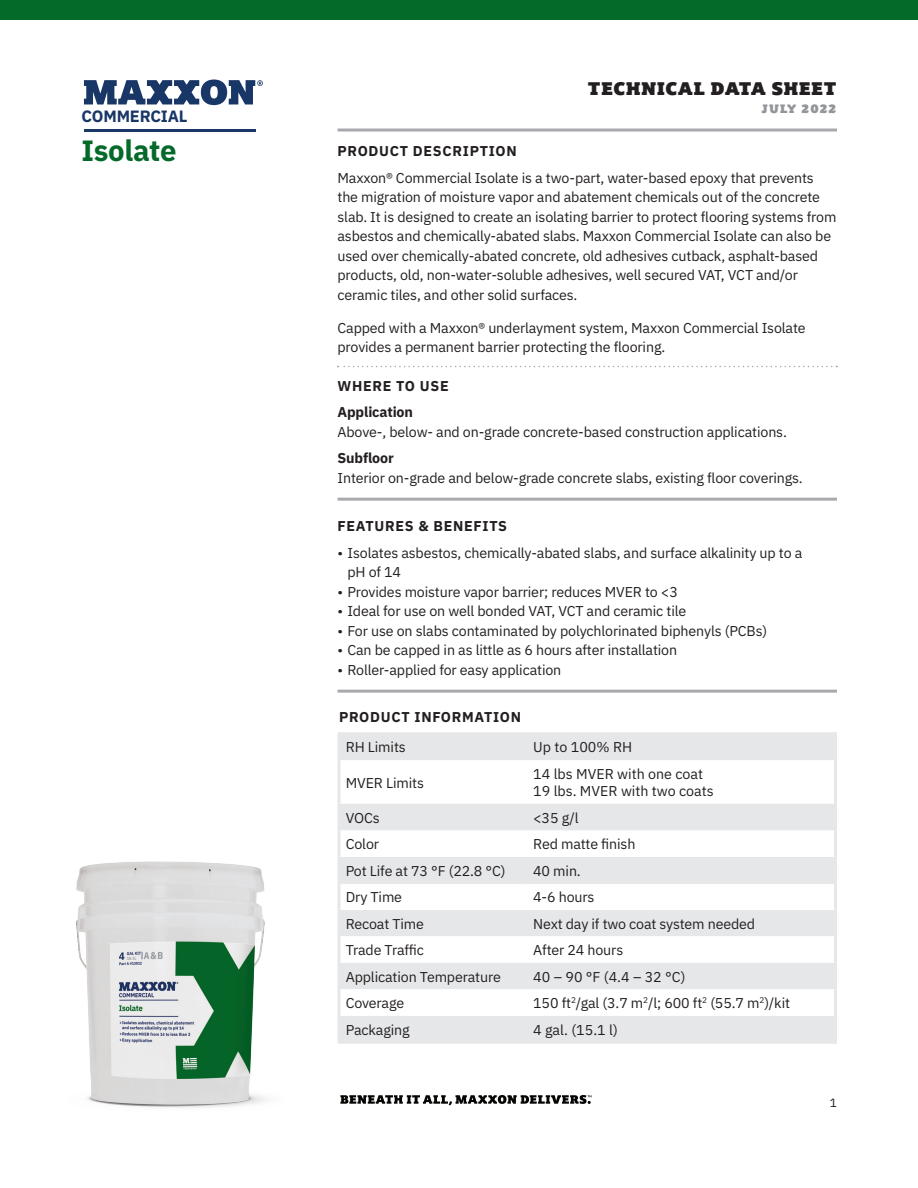
<style>
.page{position:relative;width:918px;height:1188px;background:#fff}
.page>*{position:absolute;margin:0;border:0;box-sizing:border-box;transform-origin:0 0}
.t1{font:700 29.25px "IBM Plex Sans";letter-spacing:-.01em;color:#046a29}
.t2{font:18px "Plume Ad";letter-spacing:.045em;color:#231f20}
.t3{font:700 16.35px "IBM Plex Sans";letter-spacing:-.01em;color:#183666}
.Body_Text__9_5_13__L{font:14.25px/19.5px "IBM Plex Sans";letter-spacing:-.01em;color:#231f20}
.Body_Text_Table__9_5{font:14.25px "IBM Plex Sans";letter-spacing:-.01em;color:#231f20}
.Body_Text_9_5_13pt{font:14.25px "IBM Plex Sans";letter-spacing:-.01em;color:#231f20}
.Body_Bulleted_Text{font:14.25px "IBM Plex Sans";letter-spacing:-.01em;color:#231f20}
.Body_All_Caps_Bold_T{font:700 14.25px "IBM Plex Sans";letter-spacing:.05em;color:#231f20}
.Body_Bulleted_Text-2{font:700 14.25px "IBM Plex Sans";letter-spacing:-.01em;color:#231f20}
.Body_Text__9_5_13__L-2{font:700 14.25px "IBM Plex Sans";letter-spacing:.05em;color:#231f20}
.t4{font:12px "Plume Ad";letter-spacing:.095em;color:#939598}
.t5{font:12px "IBM Plex Sans";color:#231f20}
</style>
<div class="page">
<svg style="left:338px;top:366px;width:499px;height:1px"></svg>
<img style="left:76px;top:861px;width:190px;height:247px">
<hr style="left:338px;top:129px;width:499px;height:3px;background:#a8a9ad">
<svg style="left:340px;top:1095px;width:251px;height:11px"></svg>
<hr style="left:338px;top:498px;width:499px;height:3px;background:#a8a9ad">
<hr style="left:338px;top:690px;width:499px;height:3px;background:#a8a9ad">
<div style="left:340px;top:732px;width:494px;height:309px;background:#e6e7e9"></div>
<svg style="left:340px;top:760px;width:494px;height:256px"></svg>
<div style="left:340px;top:804px;width:494px;height:26px;background:#e6e7e9"></div>
<hr style="left:338px;top:732px;width:2px;height:28px;background:#e6e7e9">
<hr style="left:834px;top:732px;width:3px;height:28px;background:#e6e7e9">
<hr style="left:338px;top:760px;width:2px;height:44px;background:#e6e7e9">
<hr style="left:834px;top:760px;width:3px;height:44px;background:#e6e7e9">
<hr style="left:338px;top:804px;width:2px;height:26px;background:#e6e7e9">
<hr style="left:834px;top:804px;width:3px;height:26px;background:#e6e7e9">
<hr style="left:338px;top:830px;width:2px;height:27px;background:#e6e7e9">
<hr style="left:834px;top:830px;width:3px;height:27px;background:#e6e7e9">
<hr style="left:338px;top:857px;width:2px;height:26px;background:#e6e7e9">
<hr style="left:834px;top:857px;width:3px;height:26px;background:#e6e7e9">
<hr style="left:340px;top:883px;width:186px;height:1px;background:#e6e7e9">
<hr style="left:526px;top:883px;width:308px;height:1px;background:#e6e7e9">
<hr style="left:338px;top:883px;width:2px;height:27px;background:#e6e7e9">
<hr style="left:834px;top:883px;width:3px;height:27px;background:#e6e7e9">
<hr style="left:338px;top:910px;width:2px;height:26px;background:#e6e7e9">
<hr style="left:834px;top:910px;width:3px;height:26px;background:#e6e7e9">
<hr style="left:338px;top:936px;width:2px;height:27px;background:#e6e7e9">
<hr style="left:834px;top:936px;width:3px;height:27px;background:#e6e7e9">
<hr style="left:338px;top:963px;width:2px;height:26px;background:#e6e7e9">
<hr style="left:834px;top:963px;width:3px;height:26px;background:#e6e7e9">
<hr style="left:338px;top:989px;width:2px;height:27px;background:#e6e7e9">
<hr style="left:834px;top:989px;width:3px;height:27px;background:#e6e7e9">
<hr style="left:338px;top:1016px;width:2px;height:25px;background:#e6e7e9">
<hr style="left:834px;top:1016px;width:3px;height:25px;background:#e6e7e9">
<hr style="left:338px;top:1041px;width:188px;height:3px;background:#e6e7e9">
<hr style="left:526px;top:1041px;width:311px;height:3px;background:#e6e7e9">
<div style="left:0;top:0;width:918px;height:20px;background:#046a29"></div>
<hr style="left:84px;top:129px;width:171px;height:2px;background:#183666">
<svg style="left:84px;top:80px;width:179px;height:25px"></svg>
<p class="t3" style="left:82px;top:104px;width:108px">COMMERCIAL</p>
<h1 class="t1" style="left:82px;top:127px;width:97px">Isolate</h1>
<p class="t2" style="left:588px;top:77px;width:250px">TECHNICAL DATA SHEET</p>
<p class="t4" style="left:762px;top:101px;width:76px">JULY 2022</p>
<p class="Body_All_Caps_Bold_T" style="left:338px;top:140px;width:181px">PRODUCT DESCRIPTION</p>
<p class="Body_Text__9_5_13__L" style="left:338px;top:167px;width:500px">Maxxon® Commercial Isolate is a two-part, water-based epoxy that prevents the migration of moisture vapor and abatement chemicals out of the concrete slab. It is designed to create an isolating barrier to protect flooring systems from asbestos and chemically-abated slabs. Maxxon Commercial Isolate can also be used over chemically-abated concrete, old adhesives cutback, asphalt-based products, old, non-water-soluble adhesives, well secured VAT, VCT and/or ceramic tiles, and other solid surfaces.</p>
<p class="Body_Text__9_5_13__L" style="left:338px;top:317px;width:470px">Capped with a Maxxon® underlayment system, Maxxon Commercial Isolate provides a permanent barrier protecting the flooring.</p>
<p class="Body_Text__9_5_13__L-2" style="left:338px;top:375px;width:113px">WHERE TO USE</p>
<p class="Body_Bulleted_Text-2" style="left:338px;top:401px;width:77px">Application</p>
<p class="Body_Bulleted_Text" style="left:338px;top:421px;width:451px">Above-, below- and on-grade concrete-based construction applications.</p>
<p class="Body_Bulleted_Text-2" style="left:338px;top:447px;width:58px">Subfloor</p>
<p class="Body_Text_9_5_13pt" style="left:338px;top:467px;width:467px">Interior on-grade and below-grade concrete slabs, existing floor coverings.</p>
<p class="Body_All_Caps_Bold_T" style="left:338px;top:515px;width:171px">FEATURES &amp; BENEFITS</p>
<p class="Body_Text__9_5_13__L" style="left:347px;top:542px;width:456px;text-indent:-10px">• Isolates asbestos, chemically-abated slabs, and surface alkalinity up to a pH of 14</p>
<p class="Body_Text__9_5_13__L" style="left:338px;top:581px;width:342px">• Provides moisture vapor barrier; reduces MVER to &lt;3</p>
<p class="Body_Text__9_5_13__L" style="left:338px;top:600px;width:350px">• Ideal for use on well bonded VAT, VCT and ceramic tile</p>
<p class="Body_Text__9_5_13__L" style="left:338px;top:620px;width:431px">• For use on slabs contaminated by polychlorinated biphenyls (PCBs)</p>
<p class="Body_Text__9_5_13__L" style="left:338px;top:639px;width:341px">• Can be capped in as little as 6 hours after installation</p>
<p class="Body_Text__9_5_13__L" style="left:338px;top:659px;width:225px">• Roller-applied for easy application</p>
<p class="Body_All_Caps_Bold_T" style="left:339px;top:705px;width:184px">PRODUCT INFORMATION</p>
<p class="Body_Text_Table__9_5" style="left:346px;top:736px;width:62px">RH Limits</p>
<p class="Body_Text__9_5_13__L" style="left:533px;top:736px;width:100px">Up to 100% RH</p>
<p class="Body_Text_Table__9_5" style="left:346px;top:772px;width:80px">MVER Limits</p>
<p class="Body_Text__9_5_13__L" style="left:533px;top:764px;width:182px;line-height:17.1px">14 lbs MVER with one coat<br>19 lbs. MVER with two coats</p>
<p class="Body_Text_Table__9_5" style="left:346px;top:807px;width:35px">VOCs</p>
<p class="Body_Text__9_5_13__L" style="left:533px;top:807px;width:47px">&lt;35 g/l</p>
<p class="Body_Text_Table__9_5" style="left:346px;top:833px;width:35px">Color</p>
<p class="Body_Text__9_5_13__L" style="left:533px;top:833px;width:104px">Red matte finish</p>
<p class="Body_Text_Table__9_5" style="left:346px;top:860px;width:161px">Pot Life at 73 °F (22.8 °C)</p>
<p class="Body_Text__9_5_13__L" style="left:533px;top:860px;width:49px">40 min.</p>
<p class="Body_Text_Table__9_5" style="left:346px;top:886px;width:58px">Dry Time</p>
<p class="Body_Text__9_5_13__L" style="left:533px;top:886px;width:63px">4-6 hours</p>
<p class="Body_Text_Table__9_5" style="left:346px;top:913px;width:80px">Recoat Time</p>
<p class="Body_Text__9_5_13__L" style="left:533px;top:913px;width:223px">Next day if two coat system needed</p>
<p class="Body_Text_Table__9_5" style="left:346px;top:939px;width:80px">Trade Traffic</p>
<p class="Body_Text__9_5_13__L" style="left:533px;top:939px;width:92px">After 24 hours</p>
<p class="Body_Text_Table__9_5" style="left:346px;top:966px;width:157px">Application Temperature</p>
<p class="Body_Text__9_5_13__L" style="left:533px;top:966px;width:154px">40 – 90 °F (4.4 – 32 °C)</p>
<p class="Body_Text_Table__9_5" style="left:346px;top:992px;width:60px">Coverage</p>
<p class="Body_Text__9_5_13__L" style="left:533px;top:992px;width:258px">150 ft<sup>2</sup>/gal (3.7 m<sup>2</sup>/l; 600 ft<sup>2</sup> (55.7 m<sup>2</sup>)/kit</p>
<p class="Body_Text_Table__9_5" style="left:346px;top:1019px;width:65px">Packaging</p>
<p class="Body_Text__9_5_13__L" style="left:533px;top:1019px;width:86px">4 gal. (15.1 l)</p>
<p class="t5" style="left:830px;top:1093px;width:9px">1</p>
</div>
